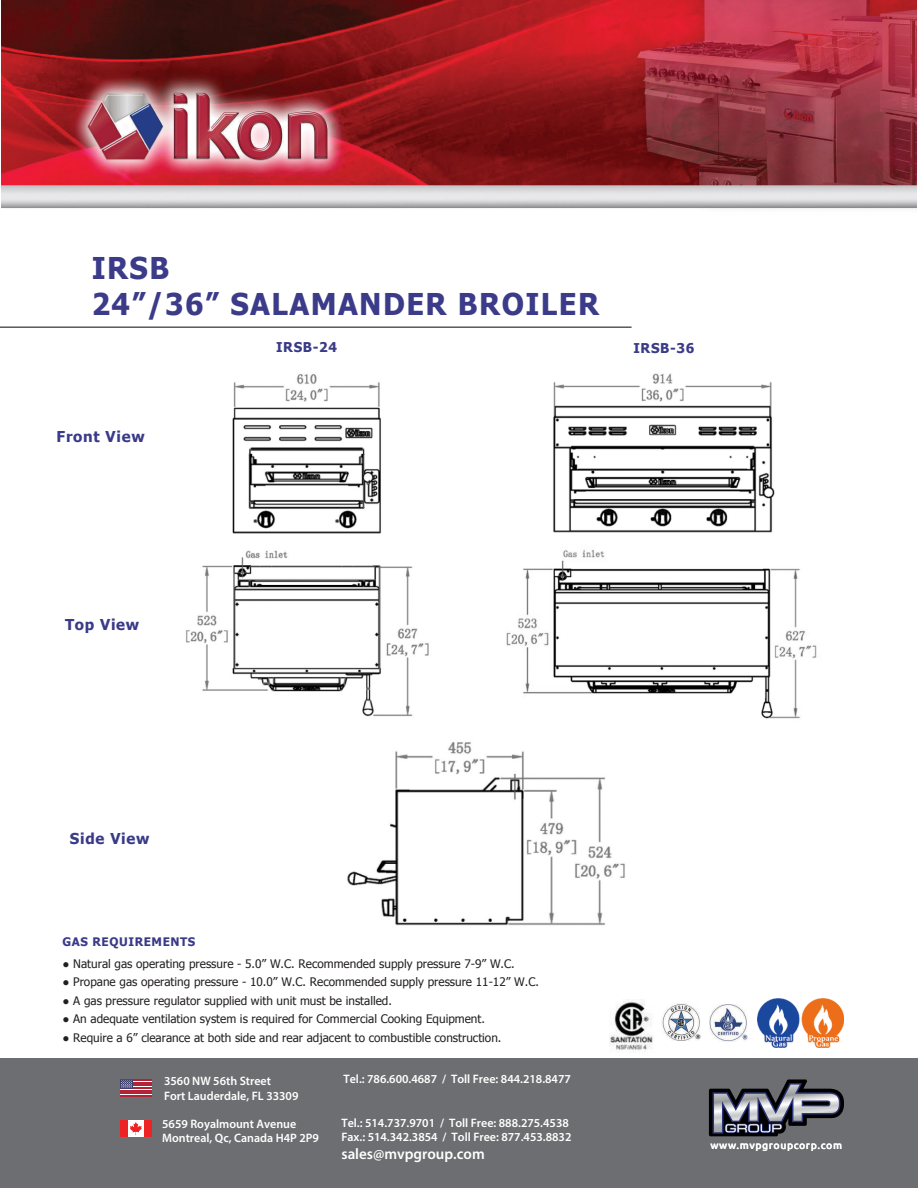
<style>
.page{position:relative;width:918px;height:1188px;background:#fff}
.page>*{position:absolute;margin:0;border:0;box-sizing:border-box;transform-origin:0 0}
.t1{font:700 30px/36px "Tahoma";letter-spacing:.05em;color:#3b3b89}
.t2{font:600 15.3px "Myriad Pro";color:#fff}
.t3{font:700 15px "Tahoma";letter-spacing:.05em;color:#3a3b88}
.t4{font:700 13.5px "Tahoma";letter-spacing:.05em;color:#3a3b88}
.t5{font:600 12.3px/14.4px "Myriad Pro";color:#fff}
.t6{font:11.7px "Tahoma";color:#231f20}
.t7{font:700 11.7px "Tahoma";letter-spacing:.05em;color:#3a3b88}
.t8{font:500 10.5px "Ubuntu";letter-spacing:.05em;color:#fff}
</style>
<div class="page">
<img style="left:1px;top:0;width:916px;height:209px">
<div style="left:0;top:1058px;width:918px;height:130px;background:#6d6e71"></div>
<svg style="left:709px;top:1079px;width:135px;height:57px"></svg>
<svg style="left:120px;top:1081px;width:32px;height:14px"></svg>
<hr style="left:120px;top:1080px;width:32px;height:1px;background:#b22435">
<hr style="left:120px;top:1082px;width:32px;height:2px;background:#b22435">
<hr style="left:120px;top:1085px;width:32px;height:1px;background:#b22435">
<hr style="left:120px;top:1087px;width:32px;height:2px;background:#b22435">
<hr style="left:120px;top:1090px;width:32px;height:1px;background:#b22435">
<hr style="left:120px;top:1092px;width:32px;height:2px;background:#b22435">
<hr style="left:120px;top:1095px;width:32px;height:1px;background:#b22435">
<div style="left:120px;top:1080px;width:13px;height:9px;background:#3d3c6f"></div>
<svg style="left:121px;top:1080px;width:11px;height:8px"></svg>
<div style="left:120px;top:1120px;width:32px;height:17px;background:#ed2224"></div>
<div style="left:128px;top:1120px;width:16px;height:17px;background:#fff"></div>
<svg style="left:130px;top:1122px;width:12px;height:13px"></svg>
<hr style="left:0;top:326px;width:632px;height:2px;background:#58595b">
<img style="left:609px;top:1000px;width:44px;height:51px">
<img style="left:662px;top:1004px;width:38px;height:37px">
<img style="left:710px;top:1004px;width:38px;height:37px">
<img style="left:758px;top:998px;width:85px;height:49px">
<img style="left:186px;top:374px;width:243px;height:343px">
<img style="left:553px;top:373px;width:222px;height:160px">
<img style="left:347px;top:742px;width:278px;height:184px">
<img style="left:506px;top:550px;width:311px;height:169px">
<h1 class="t1" style="left:92px;top:248px;width:509px">IRSB<br>24”/36” SALAMANDER BROILER</h1>
<p class="t3" style="left:57px;top:426px;width:90px">Front View</p>
<p class="t3" style="left:65px;top:614px;width:76px">Top View</p>
<p class="t4" style="left:276px;top:338px;width:63px">IRSB-24</p>
<p class="t4" style="left:633px;top:338px;width:63px">IRSB-36</p>
<p class="t3" style="left:70px;top:828px;width:81px">Side View</p>
<p class="t7" style="left:62px;top:934px;width:134px">GAS REQUIREMENTS</p>
<p class="t6" style="left:62px;top:956px;width:454px">● Natural gas operating pressure - 5.0” W.C. Recommended supply pressure 7-9” W.C.</p>
<p class="t6" style="left:62px;top:974px;width:478px">● Propane gas operating pressure - 10.0” W.C. Recommended supply pressure 11-12” W.C.</p>
<p class="t6" style="left:62px;top:993px;width:331px">● A gas pressure regulator supplied with unit must be installed.</p>
<p class="t6" style="left:62px;top:1011px;width:424px">● An adequate ventilation system is required for Commercial Cooking Equipment.</p>
<p class="t6" style="left:62px;top:1030px;width:441px">● Require a 6” clearance at both side and rear adjacent to combustible construction.</p>
<p class="t5" style="left:164px;top:1074px;width:136px">3560 NW 56th Street<br>Fort Lauderdale, FL 33309</p>
<p class="t5" style="left:162px;top:1116px;width:158px">5659 Royalmount Avenue<br>Montreal, Qc, Canada H4P 2P9</p>
<p class="t5" style="left:343px;top:1072px;width:229px">Tel.: 786.600.4687 / Toll Free: 844.218.8477</p>
<p class="t5" style="left:341px;top:1115px;width:232px">Tel.: 514.737.9701 / Toll Free: 888.275.4538<br>Fax.: 514.342.3854 / Toll Free: 877.453.8832</p>
<h2 class="t2" style="left:341px;top:1144px;width:145px">sales@mvpgroup.com</h2>
<p class="t8" style="left:710px;top:1139px;width:133px">www.mvpgroupcorp.com</p>
</div>
